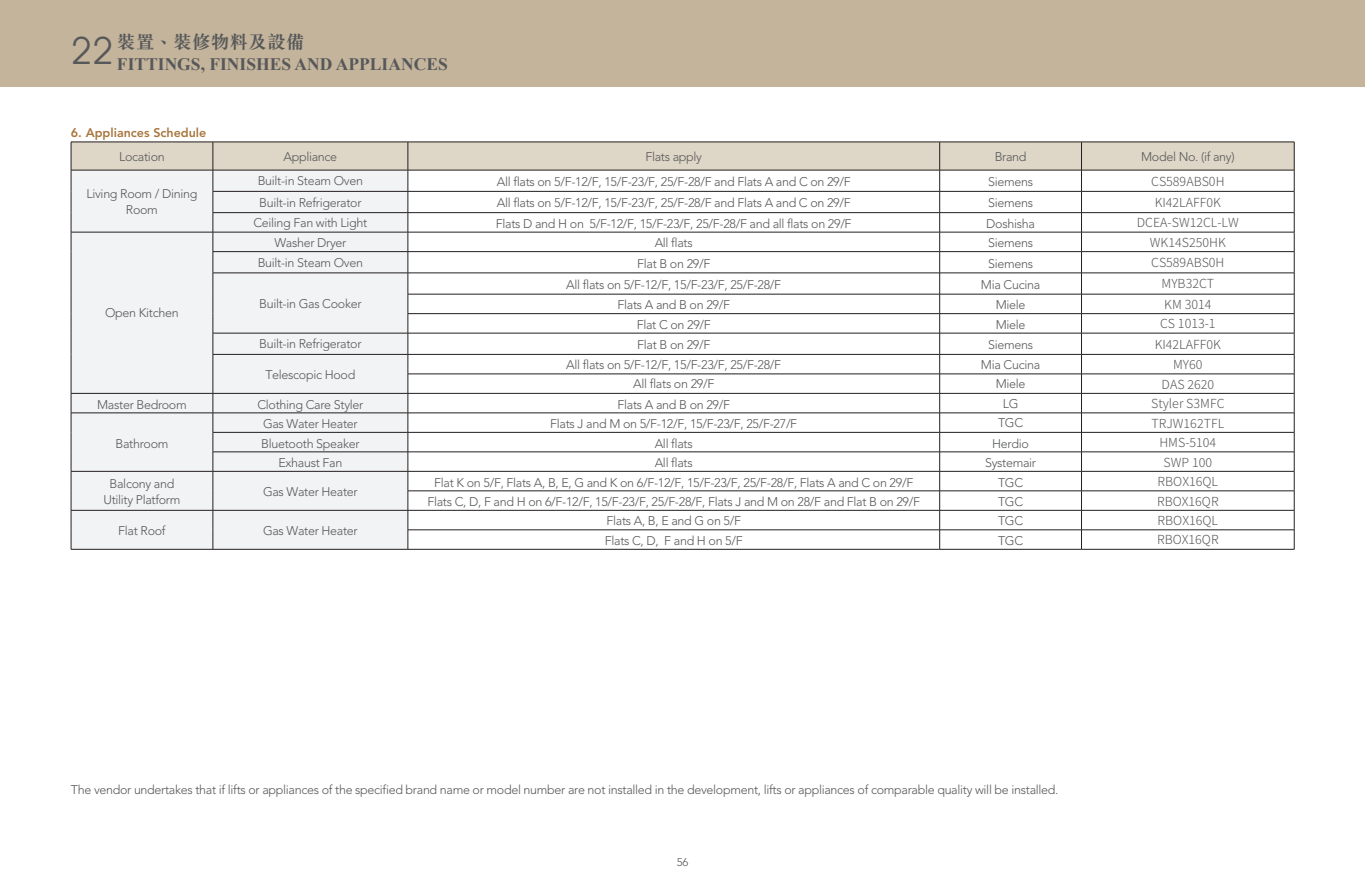
<style>
.page{position:relative;width:1365px;height:886px;background:#fff}
.page>*{position:absolute;margin:0;border:0;box-sizing:border-box;transform-origin:0 0}
.t1{font:700 18.75px "M Sung HK";color:#57585a}
.t2{font:700 17.5px "Times New Roman";color:#57585a}
.t3{font:300 12.5px/16.2px "Avenir LT Std";letter-spacing:-.025em;color:#57585a;text-align:center}
.t4{font:300 12.5px "Noto Sans TC";color:#57585a}
.t5{font:800 12.5px "Avenir LT Std";color:#a9773f}
.t6{font:300 11.25px "Avenir LT Std";color:#57585a}
.s1{font-family:"Avant Garde IT Cby BT";font-weight:400;font-size:37.5px}
</style>
<div class="page">
<div style="left:0;top:0;width:1364px;height:86px;background:#c3b49b"></div>
<svg style="left:71px;top:142px;width:1223px;height:407px"></svg>
<hr style="left:71px;top:549px;width:142px;height:1px;background:#231f20">
<hr style="left:213px;top:549px;width:195px;height:1px;background:#231f20">
<hr style="left:408px;top:549px;width:531px;height:1px;background:#231f20">
<hr style="left:939px;top:549px;width:142px;height:1px;background:#231f20">
<hr style="left:1081px;top:549px;width:213px;height:1px;background:#231f20">
<h1 class="t1" style="left:71px;top:29px;width:235px"><span class="s1">22</span> 裝置、裝修物料及設備</h1>
<h2 class="t2" style="left:117px;top:51px;width:332px">FITTINGS, FINISHES AND APPLIANCES</h2>
<p class="t5" style="left:71px;top:125px;width:137px">6. Appliances Schedule</p>
<p class="t3" style="left:119px;top:148px;width:47px">Location</p>
<p class="t3" style="left:283px;top:148px;width:55px">Appliance</p>
<p class="t3" style="left:645px;top:148px;width:58px">Flats apply</p>
<p class="t3" style="left:994px;top:148px;width:33px">Brand</p>
<p class="t3" style="left:1140px;top:148px;width:95px">Model No. (if any)</p>
<p class="t3" style="left:87px;top:185px;width:112px">Living Room / Dining<br>Room</p>
<p class="t3" style="left:258px;top:173px;width:107px">Built-in Steam Oven</p>
<p class="t3" style="left:496px;top:174px;width:355px">All flats on 5/F-12/F, 15/F-23/F, 25/F-28/F and Flats A and C on 29/F</p>
<p class="t3" style="left:988px;top:174px;width:46px">Siemens</p>
<p class="t4" style="left:1150px;top:174px;width:75px">CS589ABS0H</p>
<p class="t3" style="left:259px;top:194px;width:104px">Built-in Refrigerator</p>
<p class="t3" style="left:496px;top:195px;width:355px">All flats on 5/F-12/F, 15/F-23/F, 25/F-28/F and Flats A and C on 29/F</p>
<p class="t3" style="left:988px;top:195px;width:46px">Siemens</p>
<p class="t4" style="left:1154px;top:195px;width:68px">KI42LAFF0K</p>
<p class="t3" style="left:253px;top:215px;width:115px">Ceiling Fan with Light</p>
<p class="t3" style="left:496px;top:215px;width:357px">Flats D and H on 5/F-12/F, 15/F-23/F, 25/F-28/F and all flats on 29/F</p>
<p class="t3" style="left:986px;top:215px;width:50px">Doshisha</p>
<p class="t4" style="left:1136px;top:216px;width:103px">DCEA-SW12CL-LW</p>
<p class="t3" style="left:105px;top:305px;width:75px">Open Kitchen</p>
<p class="t3" style="left:274px;top:234px;width:73px">Washer Dryer</p>
<p class="t3" style="left:654px;top:235px;width:40px">All flats</p>
<p class="t3" style="left:988px;top:235px;width:46px">Siemens</p>
<p class="t4" style="left:1149px;top:235px;width:77px">WK14S250HK</p>
<p class="t3" style="left:258px;top:255px;width:107px">Built-in Steam Oven</p>
<p class="t3" style="left:637px;top:255px;width:75px">Flat B on 29/F</p>
<p class="t3" style="left:988px;top:255px;width:46px">Siemens</p>
<p class="t4" style="left:1150px;top:256px;width:75px">CS589ABS0H</p>
<p class="t3" style="left:259px;top:295px;width:104px">Built-in Gas Cooker</p>
<p class="t3" style="left:566px;top:276px;width:216px">All flats on 5/F-12/F, 15/F-23/F, 25/F-28/F</p>
<p class="t3" style="left:980px;top:276px;width:61px">Mia Cucina</p>
<p class="t4" style="left:1161px;top:277px;width:54px">MYB32CT</p>
<p class="t3" style="left:617px;top:297px;width:114px">Flats A and B on 29/F</p>
<p class="t3" style="left:995px;top:297px;width:31px">Miele</p>
<p class="t4" style="left:1164px;top:297px;width:49px">KM 3014</p>
<p class="t3" style="left:636px;top:316px;width:76px">Flat C on 29/F</p>
<p class="t3" style="left:995px;top:316px;width:31px">Miele</p>
<p class="t4" style="left:1159px;top:317px;width:57px">CS 1013-1</p>
<p class="t3" style="left:259px;top:336px;width:104px">Built-in Refrigerator</p>
<p class="t3" style="left:637px;top:337px;width:75px">Flat B on 29/F</p>
<p class="t3" style="left:988px;top:337px;width:46px">Siemens</p>
<p class="t4" style="left:1154px;top:337px;width:68px">KI42LAFF0K</p>
<p class="t3" style="left:265px;top:366px;width:91px">Telescopic Hood</p>
<p class="t3" style="left:566px;top:356px;width:216px">All flats on 5/F-12/F, 15/F-23/F, 25/F-28/F</p>
<p class="t3" style="left:980px;top:356px;width:61px">Mia Cucina</p>
<p class="t4" style="left:1172px;top:357px;width:31px">MY60</p>
<p class="t3" style="left:633px;top:376px;width:83px">All flats on 29/F</p>
<p class="t3" style="left:995px;top:376px;width:31px">Miele</p>
<p class="t4" style="left:1161px;top:377px;width:54px">DAS 2620</p>
<p class="t3" style="left:97px;top:396px;width:91px">Master Bedroom</p>
<p class="t3" style="left:257px;top:396px;width:107px">Clothing Care Styler</p>
<p class="t3" style="left:617px;top:396px;width:114px">Flats A and B on 29/F</p>
<p class="t3" style="left:1002px;top:395px;width:17px">LG</p>
<p class="t4" style="left:1150px;top:396px;width:75px">Styler S3MFC</p>
<p class="t3" style="left:115px;top:435px;width:54px">Bathroom</p>
<p class="t3" style="left:263px;top:416px;width:96px">Gas Water Heater</p>
<p class="t3" style="left:550px;top:416px;width:248px">Flats J and M on 5/F-12/F, 15/F-23/F, 25/F-27/F</p>
<p class="t3" style="left:997px;top:415px;width:27px">TGC</p>
<p class="t4" style="left:1151px;top:416px;width:74px">TRJW162TFL</p>
<p class="t3" style="left:261px;top:435px;width:100px">Bluetooth Speaker</p>
<p class="t3" style="left:654px;top:435px;width:40px">All flats</p>
<p class="t3" style="left:992px;top:435px;width:38px">Herdio</p>
<p class="t4" style="left:1159px;top:435px;width:58px">HMS-5104</p>
<p class="t3" style="left:278px;top:455px;width:65px">Exhaust Fan</p>
<p class="t3" style="left:654px;top:455px;width:40px">All flats</p>
<p class="t3" style="left:985px;top:455px;width:52px">Systemair</p>
<p class="t4" style="left:1163px;top:455px;width:50px">SWP 100</p>
<p class="t3" style="left:103px;top:476px;width:78px">Balcony and<br>Utility Platform</p>
<p class="t3" style="left:263px;top:484px;width:96px">Gas Water Heater</p>
<p class="t3" style="left:118px;top:523px;width:49px">Flat Roof</p>
<p class="t3" style="left:263px;top:523px;width:96px">Gas Water Heater</p>
<p class="t3" style="left:434px;top:474px;width:480px">Flat K on 5/F, Flats A, B, E, G and K on 6/F-12/F, 15/F-23/F, 25/F-28/F, Flats A and C on 29/F</p>
<p class="t3" style="left:997px;top:474px;width:27px">TGC</p>
<p class="t4" style="left:1157px;top:474px;width:62px">RBOX16QL</p>
<p class="t3" style="left:427px;top:494px;width:494px">Flats C, D, F and H on 6/F-12/F, 15/F-23/F, 25/F-28/F, Flats J and M on 28/F and Flat B on 29/F</p>
<p class="t3" style="left:997px;top:494px;width:27px">TGC</p>
<p class="t4" style="left:1156px;top:494px;width:63px">RBOX16QR</p>
<p class="t3" style="left:606px;top:513px;width:136px">Flats A, B, E and G on 5/F</p>
<p class="t3" style="left:997px;top:513px;width:27px">TGC</p>
<p class="t4" style="left:1157px;top:513px;width:62px">RBOX16QL</p>
<p class="t3" style="left:604px;top:532px;width:139px">Flats C, D, F and H on 5/F</p>
<p class="t3" style="left:997px;top:532px;width:27px">TGC</p>
<p class="t4" style="left:1156px;top:533px;width:63px">RBOX16QR</p>
<p class="t3" style="left:71px;top:782px;width:988px">The vendor undertakes that if lifts or appliances of the specified brand name or model number are not installed in the development, lifts or appliances of comparable quality will be installed.</p>
<p class="t6" style="left:676px;top:855px;width:13px">56</p>
</div>
